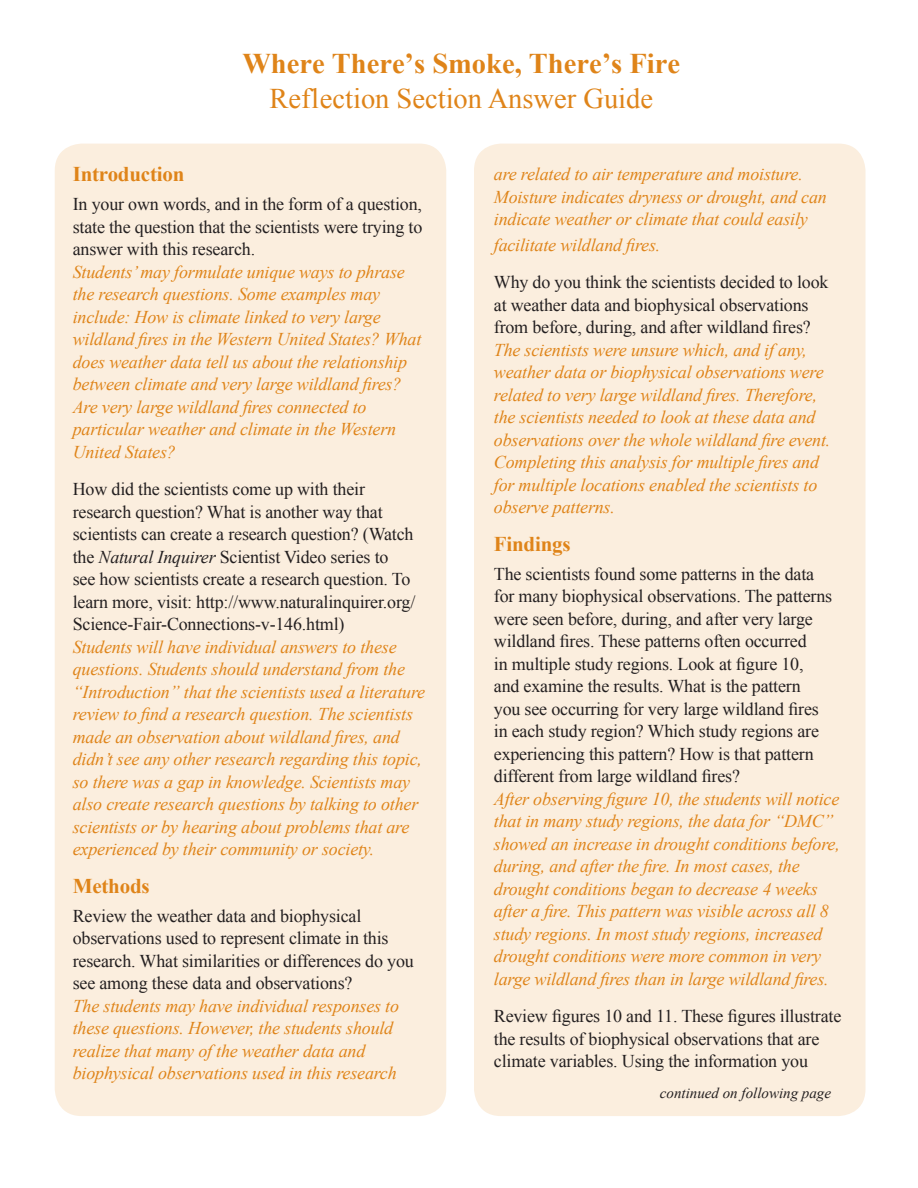
<style>
.page{position:relative;width:918px;height:1188px;background:#fff}
.page>*{position:absolute;margin:0;border:0;box-sizing:border-box;transform-origin:0 0}
.t1{font:700 28.5px "Times New Roman";color:#df8419}
.t2{font:28.5px "Times New Roman";color:#df8419}
.t3{font:700 21px "Times New Roman";letter-spacing:-.01em;color:#df8419}
.t4{font:italic 18px/22.5px "Times New Roman";letter-spacing:-.01em;color:#df8419}
.t5{font:18px/22.5px "Times New Roman";letter-spacing:-.01em;color:#231f20}
.t6{font:italic 15px "Times New Roman";color:#231f20}
.s1{font-style:italic}
</style>
<div class="page">
<div style="left:474px;top:144px;width:392px;height:972px;background:#fbeede;border-radius:27px"></div>
<div style="left:55px;top:144px;width:391px;height:972px;background:#fbeede;border-radius:27px"></div>
<h1 class="t1" style="left:242px;top:44px;width:439px">Where There’s Smoke, There’s Fire</h1>
<h1 class="t2" style="left:269px;top:79px;width:385px">Reflection Section Answer Guide</h1>
<p class="t3" style="left:73px;top:159px;width:113px">Introduction</p>
<p class="t5" style="left:73px;top:193px;width:351px;text-align:justify">In your own words, and in the form of a question, state the question that the scientists were trying to answer with this research.</p>
<p class="t4" style="left:73px;top:260px;width:350px">Students’ may formulate unique ways to phrase the research questions. Some examples may include: How is climate linked to very large wildland fires in the Western United States? What does weather data tell us about the relationship between climate and very large wildland fires?<br>Are very large wildland fires connected to particular weather and climate in the Western United States?</p>
<p class="t5" style="left:73px;top:478px;width:344px">How did the scientists come up with their research question? What is another way that scientists can create a research question? (Watch the <span class="s1">Natural Inquirer</span> Scientist Video series to see how scientists create a research question. To learn more, visit: http://www.naturalinquirer.org/ Science-Fair-Connections-v-146.html)</p>
<p class="t4" style="left:73px;top:635px;width:354px">Students will have individual answers to these questions. Students should understand from the “Introduction” that the scientists used a literature review to find a research question. The scientists made an observation about wildland fires, and didn’t see any other research regarding this topic, so there was a gap in knowledge. Scientists may also create research questions by talking to other scientists or by hearing about problems that are experienced by their community or society.</p>
<p class="t3" style="left:73px;top:871px;width:78px">Methods</p>
<p class="t5" style="left:73px;top:904px;width:343px">Review the weather data and biophysical observations used to represent climate in this research. What similarities or differences do you see among these data and observations?</p>
<p class="t4" style="left:73px;top:994px;width:328px">The students may have individual responses to these questions. However, the students should realize that many of the weather data and biophysical observations used in this research</p>
<p class="t4" style="left:494px;top:163px;width:335px">are related to air temperature and moisture.<br>Moisture indicates dryness or drought, and can indicate weather or climate that could easily</p>
<p class="t4" style="left:494px;top:233px;width:168px">facilitate wildland fires.</p>
<p class="t5" style="left:494px;top:271px;width:336px">Why do you think the scientists decided to look at weather data and biophysical observations from before, during, and after wildland fires?</p>
<p class="t4" style="left:494px;top:338px;width:338px">The scientists were unsure which, and if any, weather data or biophysical observations were related to very large wildland fires. Therefore, the scientists needed to look at these data and observations over the whole wildland fire event.<br>Completing this analysis for multiple fires and for multiple locations enabled the scientists to observe patterns.</p>
<p class="t3" style="left:494px;top:529px;width:78px">Findings</p>
<p class="t5" style="left:494px;top:562px;width:340px">The scientists found some patterns in the data for many biophysical observations. The patterns were seen before, during, and after very large wildland fires. These patterns often occurred<br>in multiple study regions. Look at figure 10, and examine the results. What is the pattern<br>you see occurring for very large wildland fires in each study region? Which study regions are experiencing this pattern? How is that pattern different from large wildland fires?</p>
<p class="t4" style="left:494px;top:787px;width:348px">After observing figure 10, the students will notice that in many study regions, the data for “DMC” showed an increase in drought conditions before, during, and after the fire. In most cases, the drought conditions began to decrease 4 weeks after a fire. This pattern was visible across all 8 study regions. In most study regions, increased drought conditions were more common in very large wildland fires than in large wildland fires.</p>
<p class="t5" style="left:494px;top:1005px;width:349px">Review figures 10 and 11. These figures illustrate the results of biophysical observations that are climate variables. Using the information you</p>
<p class="t6" style="left:660px;top:1083px;width:173px">continued on following page</p>
</div>
